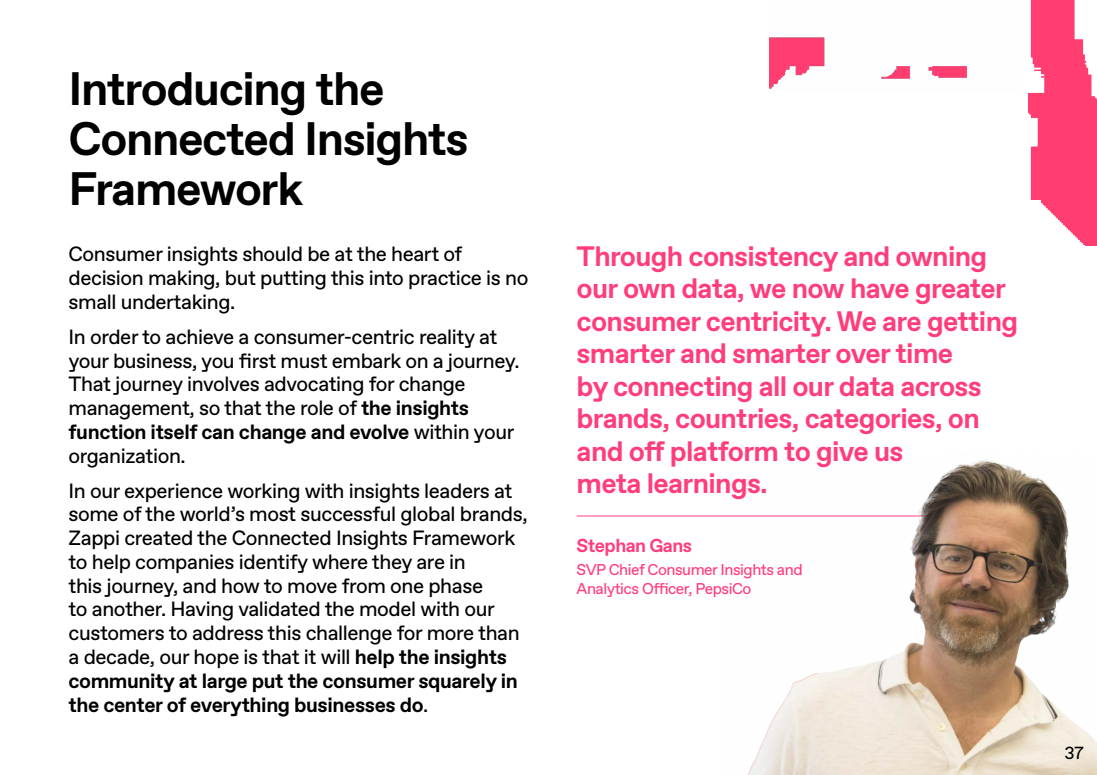
<style>
.page{position:relative;width:1097px;height:775px;background:#fff}
.page>*{position:absolute;margin:0;border:0;box-sizing:border-box;transform-origin:0 0}
.t1{font:700 46.88px/50px "ABC Favorit Pro";letter-spacing:-.03em;color:#000}
.t2{font:700 28.12px/32.5px "ABC Favorit Pro";letter-spacing:-.025em;color:#ff3d7b}
.t3{font:20.62px/23.8px "ABC Favorit Pro";letter-spacing:-.02em;color:#000}
.t4{font:700 18.75px "ABC Favorit Pro";letter-spacing:-.03em;color:#ff3d7b}
.t5{font:17.5px "ABC Favorit Pro";color:#000}
.t6{font:15.62px/18.8px "ABC Favorit Pro";letter-spacing:-.03em;color:#ff3d7b}
.s1{font-weight:700}
</style>
<div class="page">
<hr style="left:576px;top:516px;width:371px;height:1px;background:#ff3d7b">
<img style="left:717px;top:459px;width:379px;height:316px">
<img style="left:1028px;top:0;width:68px;height:245px">
<img style="left:769px;top:37px;width:198px;height:52px">
<h1 class="t1" style="left:68px;top:65px;width:402px">Introducing the<br>Connected Insights<br>Framework</h1>
<p class="t3" style="left:68px;top:243px;width:461px">Consumer insights should be at the heart of decision making, but putting this into practice is no small undertaking.</p>
<p class="t3" style="left:68px;top:325px;width:452px">In order to achieve a consumer-centric reality at your business, you first must embark on a journey.<br>That journey involves advocating for change management, so that the role of <span class="s1">the insights function itself can change and evolve</span> within your organization.</p>
<p class="t3" style="left:68px;top:479px;width:460px">In our experience working with insights leaders at some of the world’s most successful global brands, Zappi created the Connected Insights Framework to help companies identify where they are in<br>this journey, and how to move from one phase<br>to another. Having validated the model with our customers to address this challenge for more than a decade, our hope is that it will <span class="s1">help the insights community at large put the consumer squarely in the center of everything businesses do</span>.</p>
<p class="t2" style="left:576px;top:241px;width:443px">Through consistency and owning our own data, we now have greater consumer centricity. We are getting smarter and smarter over time<br>by connecting all our data across brands, countries, categories, on and off platform to give us<br>meta learnings.</p>
<p class="t4" style="left:576px;top:534px;width:117px">Stephan Gans</p>
<p class="t6" style="left:576px;top:561px;width:227px">SVP Chief Consumer Insights and<br>Analytics Officer, PepsiCo</p>
<p class="t5" style="left:1064px;top:743px;width:21px">37</p>
</div>
